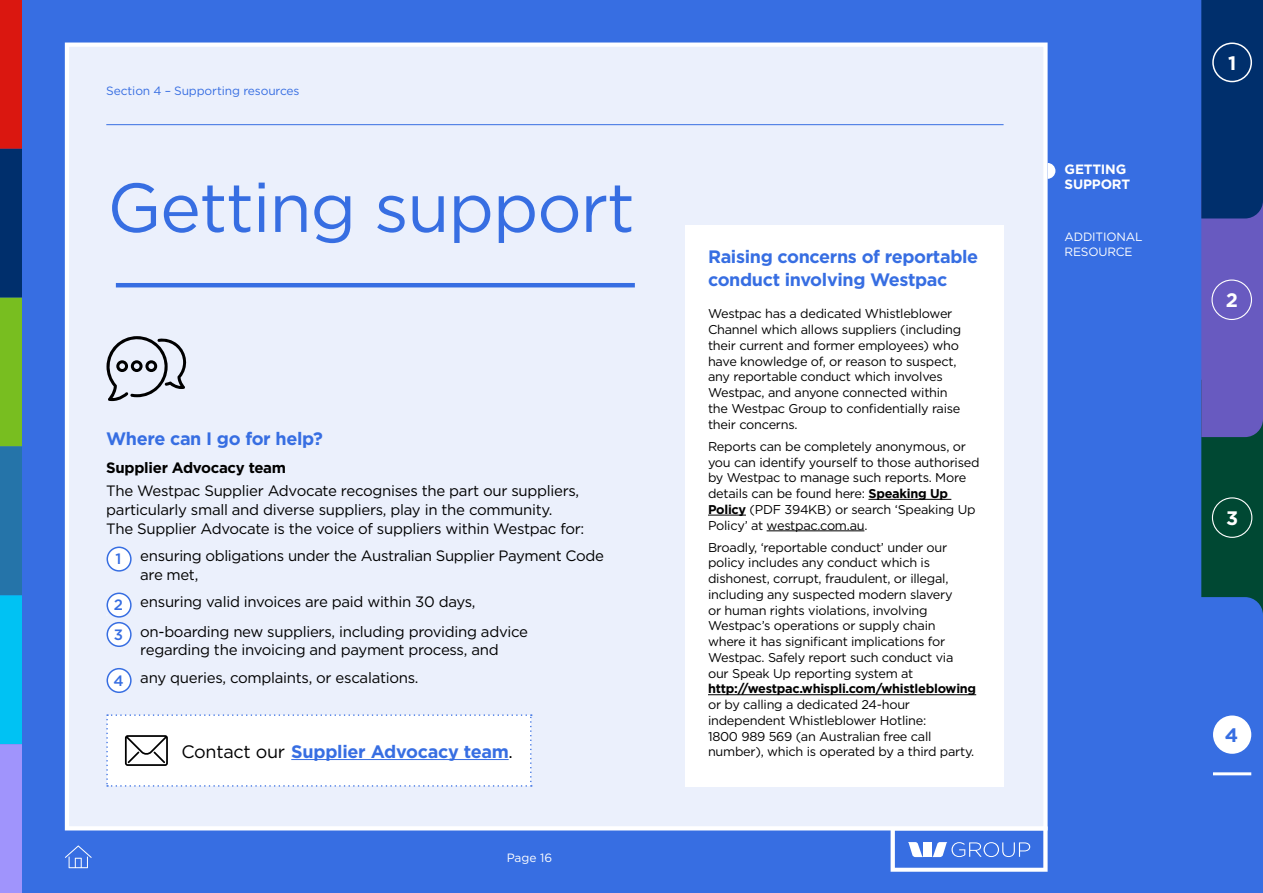
<style>
.page{position:relative;width:1263px;height:893px;background:#376ee2}
.page>*{position:absolute;margin:0;border:0;box-sizing:border-box;transform-origin:0 0}
.t1{font:69px "Gotham";letter-spacing:-.02em;color:#376ee2}
.t2{font:700 19.5px "Gotham";color:#fff}
.t3{font:700 19.5px "Gotham";color:#376ee2}
.t4{font:700 18px/22.5px "Gotham";letter-spacing:-.02em;color:#376ee2}
.t5{font:15px/18.8px "Gotham";letter-spacing:-.02em;color:#000}
.t6{font:700 15px "Gotham";letter-spacing:-.02em;color:#000}
.t7{font:500 15px/29.4px "Gotham";color:#376ee2}
.t8{font:700 13.5px/15px "Gotham";letter-spacing:-.015em;color:#fff}
.t9{font:12.75px/15.8px "Gotham";letter-spacing:-.02em;color:#000}
.t10{font:700 12.75px "Gotham";letter-spacing:-.02em;color:#000}
.t11{font:12px "Gotham";letter-spacing:-.01em;color:#376ee2}
.t12{font:12px/15px "Gotham";letter-spacing:-.015em;color:#fff}
.s1{font-weight:400;color:#000}
.s2{font-weight:700}
</style>
<div class="page">
<svg style="left:890px;top:830px;width:157px;height:42px"></svg>
<div style="left:923px;top:842px;width:9px;height:15px;background:#fff"></div>
<div style="left:65px;top:43px;width:982px;height:787px;background:#ebf0fc;border:4px solid #fff"></div>
<hr style="left:106px;top:124px;width:897px;height:1px;background:#376ee2">
<div style="left:0;top:0;width:21px;height:149px;background:#da1710"></div>
<div style="left:0;top:149px;width:21px;height:149px;background:#002f6c"></div>
<div style="left:0;top:298px;width:21px;height:148px;background:#78be20"></div>
<div style="left:0;top:446px;width:21px;height:149px;background:#2574a9"></div>
<div style="left:0;top:595px;width:21px;height:149px;background:#00c2f3"></div>
<div style="left:0;top:744px;width:21px;height:149px;background:#a094fc"></div>
<svg style="left:1201px;top:0;width:62px;height:776px"></svg>
<hr style="left:116px;top:283px;width:519px;height:4px;background:#376ee2">
<svg style="left:106px;top:336px;width:80px;height:65px"></svg>
<hr style="left:1213px;top:772px;width:38px;height:3px;background:#fff">
<div style="left:1213px;top:715px;width:38px;height:39px;background:#fff;border-radius:50%"></div>
<div style="left:1211px;top:279px;width:41px;height:41px;border:1px solid #fff;border-radius:50%"></div>
<div style="left:1212px;top:43px;width:40px;height:39px;border:2px solid #fff;border-radius:50%"></div>
<div style="left:1212px;top:497px;width:40px;height:41px;border:1px solid #fff;border-radius:50%"></div>
<svg style="left:65px;top:845px;width:27px;height:23px"></svg>
<svg style="left:1047px;top:163px;width:8px;height:16px"></svg>
<div style="left:107px;top:547px;width:24px;height:24px;background:#fff;border-radius:50%"></div>
<div style="left:107px;top:546px;width:25px;height:26px;border:2px solid #376ee2;border-radius:50%"></div>
<div style="left:107px;top:593px;width:24px;height:24px;background:#fff;border-radius:50%"></div>
<div style="left:107px;top:593px;width:25px;height:25px;border:2px solid #376ee2;border-radius:50%"></div>
<div style="left:107px;top:623px;width:24px;height:23px;background:#fff;border-radius:50%"></div>
<div style="left:107px;top:622px;width:25px;height:25px;border:2px solid #376ee2;border-radius:50%"></div>
<div style="left:107px;top:669px;width:24px;height:23px;background:#fff;border-radius:50%"></div>
<div style="left:107px;top:668px;width:25px;height:25px;border:2px solid #376ee2;border-radius:50%"></div>
<svg style="left:106px;top:714px;width:426px;height:73px;background:#f8f9fb"></svg>
<div style="left:685px;top:225px;width:318px;height:562px;background:#fff"></div>
<hr style="left:868px;top:499px;width:83px;height:1px;background:#000">
<hr style="left:708px;top:515px;width:38px;height:1px;background:#000">
<hr style="left:767px;top:530px;width:97px;height:1px;background:#000">
<hr style="left:708px;top:694px;width:268px;height:1px;background:#000">
<p class="t11" style="left:106px;top:83px;width:195px">Section 4 – Supporting resources</p>
<h1 class="t1" style="left:107px;top:163px;width:529px">Getting support</h1>
<h3 class="t4" style="left:106px;top:428px;width:218px">Where can I go for help?</h3>
<p class="t6" style="left:106px;top:458px;width:181px">Supplier Advocacy team</p>
<p class="t5" style="left:106px;top:481px;width:480px">The Westpac Supplier Advocate recognises the part our suppliers, particularly small and diverse suppliers, play in the community.<br>The Supplier Advocate is the voice of suppliers within Westpac for:</p>
<p class="t5" style="left:140px;top:546px;width:465px">ensuring obligations under the Australian Supplier Payment Code are met,</p>
<p class="t5" style="left:140px;top:587px;width:389px;line-height:29.4px">ensuring valid invoices are paid within 30 days, on-boarding new suppliers, including providing advice</p>
<p class="t5" style="left:140px;top:636px;width:360px;line-height:27.3px">regarding the invoicing and payment process, and any queries, complaints, or escalations.</p>
<p class="t7" style="left:116px;top:544px;width:7px">1</p>
<p class="t7" style="left:114px;top:590px;width:11px">2<br>3</p>
<p class="t7" style="left:113px;top:665px;width:12px">4</p>
<h3 class="t4" style="left:181px;top:740px;width:333px"><span class="s1">Contact our</span> Supplier Advocacy team<span class="s1">.</span></h3>
<p class="t12" style="left:507px;top:850px;width:47px">Page 16</p>
<h3 class="t4" style="left:708px;top:245px;width:272px">Raising concerns of reportable conduct involving Westpac</h3>
<p class="t9" style="left:708px;top:306px;width:255px">Westpac has a dedicated Whistleblower Channel which allows suppliers (including their current and former employees) who have knowledge of, or reason to suspect, any reportable conduct which involves Westpac, and anyone connected within the Westpac Group to confidentially raise their concerns.</p>
<p class="t9" style="left:708px;top:438px;width:273px">Reports can be completely anonymous, or you can identify yourself to those authorised by Westpac to manage such reports. More details can be found here: <span class="s2">Speaking Up Policy</span> (PDF 394KB) or search ‘Speaking Up Policy’ at westpac.com.au.</p>
<p class="t9" style="left:708px;top:539px;width:247px">Broadly, ‘reportable conduct’ under our policy includes any conduct which is dishonest, corrupt, fraudulent, or illegal, including any suspected modern slavery or human rights violations, involving Westpac’s operations or supply chain where it has significant implications for Westpac. Safely report such conduct via our Speak Up reporting system at</p>
<p class="t10" style="left:708px;top:680px;width:270px">http://westpac.whispli.com/whistleblowing</p>
<p class="t9" style="left:708px;top:696px;width:268px">or by calling a dedicated 24-hour independent Whistleblower Hotline:<br>1800 989 569 (an Australian free call number), which is operated by a third party.</p>
<p class="t8" style="left:1064px;top:161px;width:67px">GETTING<br>SUPPORT</p>
<p class="t12" style="left:1064px;top:229px;width:79px">ADDITIONAL<br>RESOURCE</p>
<h2 class="t2" style="left:1228px;top:50px;width:10px">1</h2>
<h2 class="t2" style="left:1226px;top:287px;width:14px">2</h2>
<h2 class="t2" style="left:1226px;top:505px;width:14px">3</h2>
<h2 class="t3" style="left:1225px;top:722px;width:15px">4</h2>
</div>
